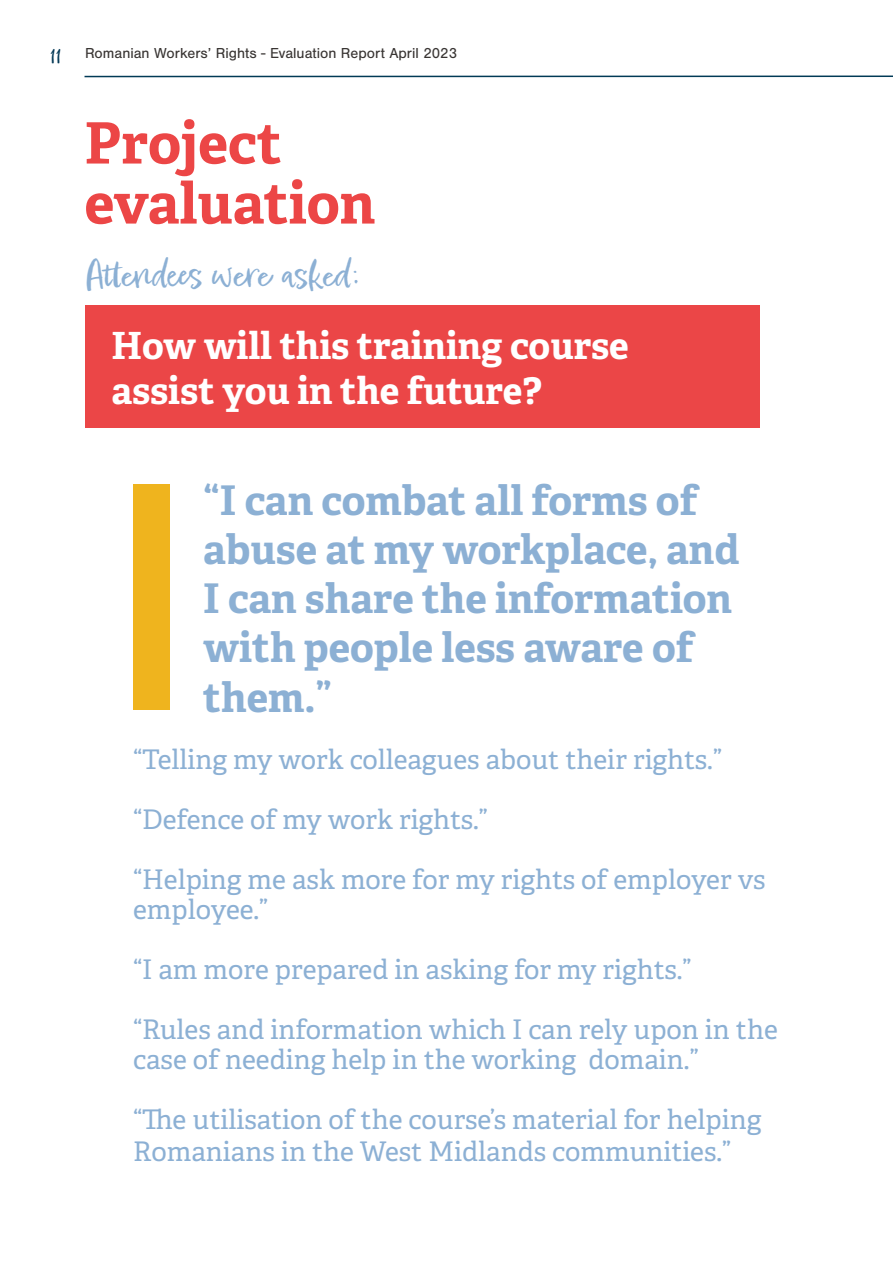
<style>
.page{position:relative;width:893px;height:1263px;background:#fff}
.page>*{position:absolute;margin:0;border:0;box-sizing:border-box;transform-origin:0 0}
.t1{font:700 57px/60px "Adelle";letter-spacing:-.005em;color:#ec4646}
.t2{font:700 40.95px/49.1px "Adelle";color:#8cb0d4}
.t3{font:700 37.35px/45px "Adelle";color:#fff}
.t4{font:36px "Epicursive Script";color:#8cb0d4}
.t5{font:27px/30px "Adelle";color:#8cb0d4}
.t6{font:24px "Epicursive Script";color:#033855}
.t7{font:15px "Nimbus San";color:#393533}
</style>
<div class="page">
<svg style="left:84px;top:75px;width:809px;height:3px;background:#7f9caa"></svg>
<div style="left:133px;top:484px;width:37px;height:226px;background:#efb41e"></div>
<div style="left:85px;top:306px;width:675px;height:122px;background:#eb4647"></div>
<p class="t6" style="left:50px;top:41px;width:13px">11</p>
<p class="t7" style="left:85px;top:44px;width:374px">Romanian Workers’ Rights - Evaluation Report April 2023</p>
<h1 class="t1" style="left:85px;top:114px;width:292px">Project evaluation</h1>
<h3 class="t4" style="left:85px;top:252px;width:277px">Attendees were asked:</h3>
<h3 class="t3" style="left:112px;top:323px;width:519px">How will this training course assist you in the future?</h3>
<h2 class="t2" style="left:203px;top:476px;width:538px">“I can combat all forms of abuse at my workplace, and<br>I can share the information with people less aware of them.”</h2>
<p class="t5" style="left:133px;top:745px;width:590px">“Telling my work colleagues about their rights.”</p>
<p class="t5" style="left:133px;top:805px;width:356px">“Defence of my work rights.”</p>
<p class="t5" style="left:133px;top:865px;width:634px">“Helping me ask more for my rights of employer vs employee.”</p>
<p class="t5" style="left:133px;top:955px;width:560px">“I am more prepared in asking for my rights.”</p>
<p class="t5" style="left:133px;top:1015px;width:646px">“Rules and information which I can rely upon in the case of needing help in the working domain.”</p>
<p class="t5" style="left:133px;top:1103px;width:630px;line-height:32.4px">“The utilisation of the course’s material for helping<br>Romanians in the West Midlands communities.”</p>
</div>
